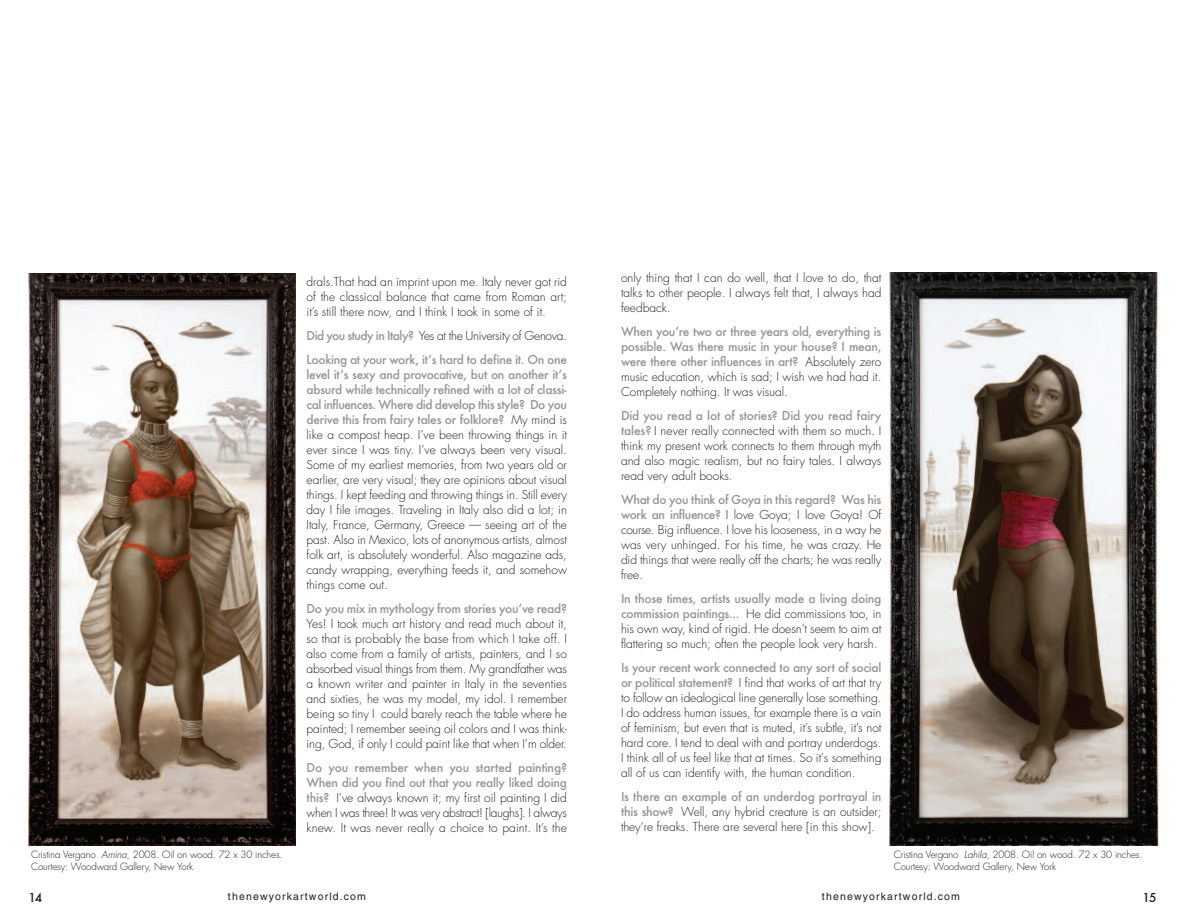
<style>
.page{position:relative;width:1188px;height:918px;background:#fff}
.page>*{position:absolute;margin:0;border:0;box-sizing:border-box;transform-origin:0 0}
.t1{font:300 12px/15px "Futura";color:#231f20;text-align:justify}
.t2{font:500 12px/15px "Futura";letter-spacing:-.025em;color:#939598}
.t3{font:500 12px "Futura";color:#231f20}
.t4{font:10.5px "Helvetica";letter-spacing:.11em;color:#231f20}
.t5{font:300 9.75px/12px "Futura";letter-spacing:-.015em;color:#231f20}
.s1{font-style:italic}
.s2{font-weight:300;color:#231f20}
.s3{font-weight:500;color:#939598}
</style>
<div class="page">
<img style="left:29px;top:273px;width:267px;height:573px">
<img style="left:890px;top:272px;width:269px;height:574px">
<p class="t5" style="left:31px;top:850px;width:253px">Cristina Vergano <span class="s1">Amina</span>, 2008. Oil on wood. 72 x 30 inches.<br>Courtesy: Woodward Gallery, New York</p>
<p class="t1" style="left:307px;top:276px;width:262px">drals.That had an imprint upon me. Italy never got rid of the classical balance that came from Roman art; it’s still there now, and I think I took in some of it.</p>
<p class="t2" style="left:307px;top:324px;width:262px;line-height:24px">Did you study in Italy? <span class="s2">Yes at the University of Genova.<br></span>Looking at your work, it’s hard to define it. On one</p>
<p class="t1" style="left:307px;top:369px;width:262px"><span class="s3">level it’s sexy and provocative, but on another it’s absurd while technically refined with a lot of classi&shy;cal influences. Where did develop this style? Do you derive this from fairy tales or folklore?</span> My mind is like a compost heap. I’ve been throwing things in it ever since I was tiny. I’ve always been very visual.<br>Some of my earliest memories, from two years old or earlier, are very visual; they are opinions about visual things. I kept feeding and throwing things in. Still every day I file images. Traveling in Italy also did a lot; in Italy, France, Germany, Greece — seeing art of the past. Also in Mexico, lots of anonymous artists, almost folk art, is absolutely wonderful. Also magazine ads, candy wrapping, everything feeds it, and somehow things come out.</p>
<p class="t2" style="left:307px;top:602px;width:262px">Do you mix in mythology from stories you’ve read?</p>
<p class="t1" style="left:307px;top:618px;width:262px">Yes! I took much art history and read much about it, so that is probably the base from which I take off. I also come from a family of artists, painters, and I so absorbed visual things from them. My grandfather was a known writer and painter in Italy in the seventies and sixties, he was my model, my idol. I remember being so tiny I could barely reach the table where he painted; I remember seeing oil colors and I was think&shy;ing, God, if only I could paint like that when I’m older.</p>
<p class="t1" style="left:307px;top:762px;width:262px"><span class="s3">Do you remember when you started painting?<br>When did you find out that you really liked doing this?</span> I’ve always known it; my first oil painting I did when I was three! It was very abstract! [laughs]. I always knew. It was never really a choice to paint. It’s the</p>
<p class="t1" style="left:621px;top:271px;width:262px">only thing that I can do well, that I love to do, that talks to other people. I always felt that, I always had feedback.</p>
<p class="t2" style="left:621px;top:325px;width:262px;text-align:justify">When you’re two or three years old, everything is possible. Was there music in your house? I mean, were there other influences in art? <span class="s2">Absolutely zero music education, which is sad; I wish we had had it.<br>Completely nothing. It was visual.</span></p>
<p class="t1" style="left:621px;top:409px;width:262px"><span class="s3">Did you read a lot of stories? Did you read fairy tales?</span> I never really connected with them so much. I think my present work connects to them through myth and also magic realism, but no fairy tales. I always read very adult books.</p>
<p class="t1" style="left:621px;top:493px;width:262px"><span class="s3">What do you think of Goya in this regard? Was his work an influence?</span> I love Goya; I love Goya! Of course. Big influence. I love his looseness, in a way he was very unhinged. For his time, he was crazy. He did things that were really off the charts; he was really free.</p>
<p class="t1" style="left:621px;top:592px;width:262px"><span class="s3">In those times, artists usually made a living doing commission paintings...</span> He did commissions too, in his own way, kind of rigid. He doesn’t seem to aim at flattering so much; often the people look very harsh.</p>
<p class="t1" style="left:621px;top:661px;width:262px"><span class="s3">Is your recent work connected to any sort of social or political statement?</span> I find that works of art that try to follow an idealogical line generally lose something.<br>I do address human issues, for example there is a vain of feminism, but even that is muted, it’s subtle, it’s not hard core. I tend to deal with and portray underdogs.<br>I think all of us feel like that at times. So it's something all of us can identify with, the human condition.</p>
<p class="t1" style="left:621px;top:790px;width:262px"><span class="s3">Is there an example of an underdog portrayal in this show?</span> Well, any hybrid creature is an outsider; they’re freaks. There are several here [in this show].</p>
<p class="t5" style="left:894px;top:850px;width:250px">Cristina Vergano <span class="s1">Lahila</span>, 2008. Oil on wood. 72 x 30 inches.<br>Courtesy: Woodward Gallery, New York</p>
<p class="t3" style="left:28px;top:891px;width:15px">14</p>
<p class="t4" style="left:228px;top:893px;width:140px">thenewyorkartworld.com</p>
<p class="t4" style="left:822px;top:893px;width:140px">thenewyorkartworld.com</p>
<p class="t3" style="left:1143px;top:891px;width:15px">15</p>
</div>
